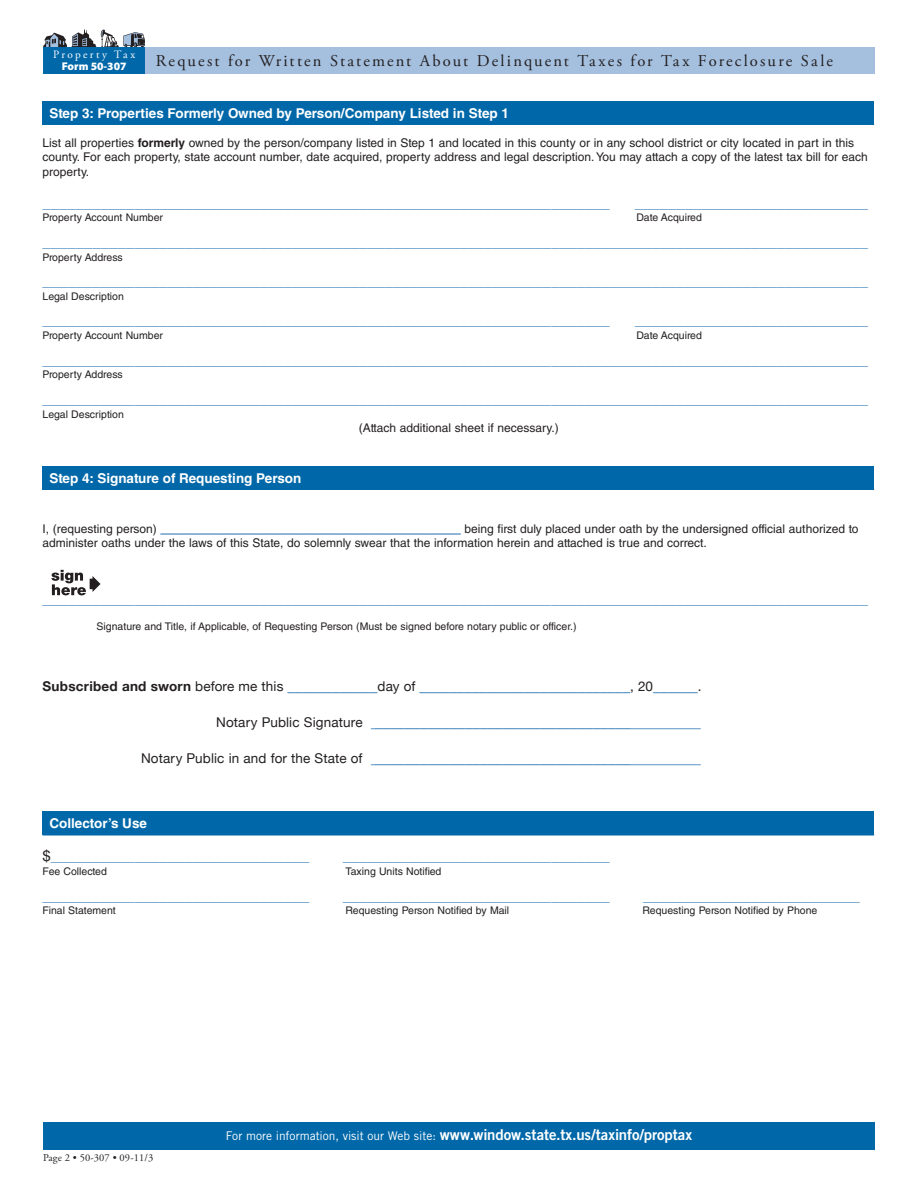
<style>
.page{position:relative;width:918px;height:1188px;background:#fff}
.page>*{position:absolute;margin:0;border:0;box-sizing:border-box;transform-origin:0 0}
.t1{font:16.5px "Adobe Garamond Pro";letter-spacing:.13em;color:#231f20}
.Line{font:15px "Helvetica LT Std";color:#5b94c6}
.t2{font:15px "Trade Gothic LT Std Bd 2";color:#fff}
.captions{font:13.5px "Helvetica Neue";letter-spacing:.01em;color:#5b94c6}
.Divider_Bar{font:700 13.5px "Helvetica LT Std";color:#fff}
.Body_text{font:12px/14.4px "Helvetica LT Std";color:#231f20}
.t3{font:11.25px "Adobe Garamond Pro";letter-spacing:.2em;color:#fff}
.t4{font:900 11.25px "Myriad Pro";color:#fff}
.Text_Below_Line{font:10.5px "Helvetica LT Std";color:#231f20}
.t5{font:10.5px "Adobe Garamond Pro";letter-spacing:.01em;color:#231f20}
.s1{font-weight:700}
.s2{color:#5b94c6}
.s3{font-weight:700;color:#231f20}
.s4{color:#231f20}
.s5{font-family:"Trade Gothic LT Std";font-size:12px}
</style>
<div class="page">
<div style="left:43px;top:1122px;width:832px;height:28px;background:#0068a9"></div>
<svg style="left:43px;top:29px;width:102px;height:18px"></svg>
<div style="left:43px;top:47px;width:102px;height:27px;background:#0068a9"></div>
<div style="left:145px;top:47px;width:730px;height:27px;background:#a5c0df"></div>
<hr style="left:90px;top:579px;width:4px;height:10px;background:#231f20">
<svg style="left:93px;top:576px;width:8px;height:16px"></svg>
<svg style="left:51px;top:570px;width:35px;height:25px"></svg>
<hr style="left:161px;top:534px;width:300px;height:1px;background:#5b94c6">
<hr style="left:288px;top:692px;width:90px;height:1px;background:#5b94c6">
<hr style="left:420px;top:692px;width:210px;height:1px;background:#5b94c6">
<hr style="left:653px;top:692px;width:45px;height:1px;background:#5b94c6">
<hr style="left:371px;top:728px;width:330px;height:1px;background:#5b94c6">
<hr style="left:371px;top:764px;width:330px;height:1px;background:#5b94c6">
<div style="left:43px;top:101px;width:831px;height:23px;background:#0068a9"></div>
<hr style="left:43px;top:124px;width:831px;height:1px;background:#0068a9">
<div style="left:43px;top:466px;width:831px;height:23px;background:#0068a9"></div>
<hr style="left:43px;top:489px;width:831px;height:1px;background:#0068a9">
<div style="left:43px;top:812px;width:831px;height:23px;background:#0068a9"></div>
<hr style="left:43px;top:835px;width:831px;height:1px;background:#0068a9">
<p class="t3" style="left:53px;top:47px;width:84px">Property Tax</p>
<p class="t4" style="left:62px;top:59px;width:66px">Form 50-307</p>
<p class="t1" style="left:156px;top:51px;width:679px">Request for Written Statement About Delinquent Taxes for Tax Foreclosure Sale</p>
<p class="Divider_Bar" style="left:49px;top:105px;width:461px">Step 3: Properties Formerly Owned by Person/Company Listed in Step 1</p>
<p class="Body_text" style="left:43px;top:135px;width:827px">List all properties <span class="s1">formerly</span> owned by the person/company listed in Step 1 and located in this county or in any school district or city located in part in this county. For each property, state account number, date acquired, property address and legal description. You may attach a copy of the latest tax bill for each property.</p>
<p class="Line" style="left:43px;top:194px;width:569px">____________________________________________________________________</p>
<p class="Line" style="left:635px;top:194px;width:235px">____________________________</p>
<p class="Text_Below_Line" style="left:43px;top:212px;width:122px">Property Account Number</p>
<p class="Text_Below_Line" style="left:637px;top:212px;width:67px">Date Acquired</p>
<p class="Line" style="left:43px;top:233px;width:827px">___________________________________________________________________________________________________</p>
<p class="Text_Below_Line" style="left:43px;top:251px;width:82px">Property Address</p>
<p class="Line" style="left:43px;top:272px;width:827px">___________________________________________________________________________________________________</p>
<p class="Text_Below_Line" style="left:43px;top:290px;width:83px">Legal Description</p>
<p class="Line" style="left:43px;top:312px;width:569px">____________________________________________________________________</p>
<p class="Line" style="left:635px;top:312px;width:235px">____________________________</p>
<p class="Text_Below_Line" style="left:43px;top:329px;width:122px">Property Account Number</p>
<p class="Text_Below_Line" style="left:637px;top:329px;width:67px">Date Acquired</p>
<p class="Line" style="left:43px;top:351px;width:827px">___________________________________________________________________________________________________</p>
<p class="Text_Below_Line" style="left:43px;top:369px;width:82px">Property Address</p>
<p class="Line" style="left:43px;top:390px;width:827px">___________________________________________________________________________________________________</p>
<p class="Text_Below_Line" style="left:43px;top:408px;width:83px">Legal Description</p>
<p class="Body_text" style="left:359px;top:421px;width:201px">(Attach additional sheet if necessary.)</p>
<p class="Divider_Bar" style="left:49px;top:470px;width:254px">Step 4: Signature of Requesting Person</p>
<p class="Body_text" style="left:43px;top:521px;width:817px">I, (requesting person) <span class="s2">_____________________________________________</span> being first duly placed under oath by the undersigned official authorized to administer oaths under the laws of this State, do solemnly swear that the information herein and attached is true and correct.</p>
<p class="Line" style="left:43px;top:590px;width:827px">___________________________________________________________________________________________________</p>
<p class="Text_Below_Line" style="left:97px;top:620px;width:482px">Signature and Title, if Applicable, of Requesting Person (Must be signed before notary public or officer.)</p>
<p class="captions" style="left:43px;top:679px;width:660px"><span class="s3">Subscribed and sworn</span> <span class="s4">before me this</span> ____________<span class="s4">day of</span> ____________________________<span class="s4">, 20</span>______<span class="s4">.</span></p>
<p class="captions" style="left:216px;top:715px;width:416px"><span class="s4">Notary Public Signature</span> __________________________________</p>
<p class="captions" style="left:141px;top:751px;width:491px"><span class="s4">Notary Public in and for the State of</span> __________________________________</p>
<p class="Divider_Bar" style="left:49px;top:815px;width:99px">Collector’s Use</p>
<p class="Line" style="left:43px;top:847px;width:268px"><span class="s4">$</span>_______________________________</p>
<p class="Line" style="left:343px;top:847px;width:268px">________________________________</p>
<p class="Text_Below_Line" style="left:43px;top:865px;width:66px">Fee Collected</p>
<p class="Text_Below_Line" style="left:346px;top:865px;width:97px">Taxing Units Notified</p>
<p class="Line" style="left:43px;top:887px;width:268px">________________________________</p>
<p class="Line" style="left:343px;top:887px;width:268px">________________________________</p>
<p class="Line" style="left:643px;top:887px;width:218px">__________________________</p>
<p class="Text_Below_Line" style="left:43px;top:905px;width:75px">Final Statement</p>
<p class="Text_Below_Line" style="left:346px;top:905px;width:165px">Requesting Person Notified by Mail</p>
<p class="Text_Below_Line" style="left:643px;top:905px;width:176px">Requesting Person Notified by Phone</p>
<p class="t5" style="left:43px;top:1151px;width:112px">Page 2 • 50-307 • 09-11/3</p>
<p class="t2" style="left:226px;top:1125px;width:468px"><span class="s5">For more information, visit our Web site:</span> www.window.state.tx.us/taxinfo/proptax</p>
</div>
